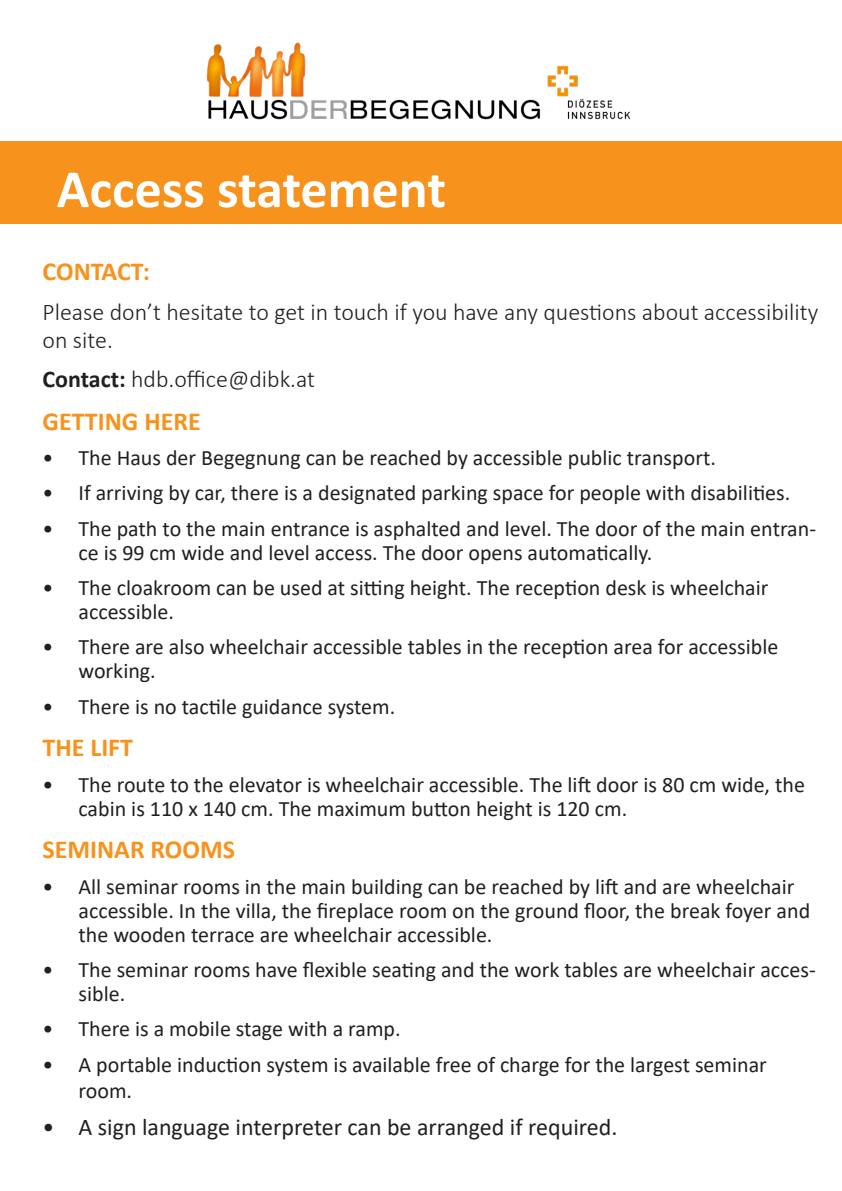
<style>
.page{position:relative;width:842px;height:1191px;background:#fff}
.page>*{position:absolute;margin:0;border:0;box-sizing:border-box;transform-origin:0 0}
.cover_headline{font:700 54px "Calibri";color:#fff}
.headline{font:700 26px "Calibri";color:#f7931d}
.headline-2{font:300 24px/28px "Calibri";color:#231f20}
.t1{font:24px "Calibri";color:#231f20}
.t2{font:22px/24px "Calibri";color:#231f20}
.s1{font-weight:700}
</style>
<div class="page">
<div style="left:0;top:142px;width:842px;height:82px;background:#f7931d"></div>
<img style="left:206px;top:42px;width:425px;height:78px">
<p class="cover_headline" style="left:57px;top:151px;width:391px">Access statement</p>
<p class="headline" style="left:43px;top:253px;width:109px">CONTACT:</p>
<p class="headline-2" style="left:43px;top:297px;width:777px">Please don’t hesitate to get in touch if you have any questions about accessibility on site.</p>
<p class="headline-2" style="left:43px;top:365px;width:274px"><span class="s1">Contact:</span> hdb.office@dibk.at</p>
<p class="headline" style="left:43px;top:402px;width:160px">GETTING HERE</p>
<p class="t2" style="left:43px;top:445px;width:675px">• The Haus der Begegnung can be reached by accessible public transport.</p>
<p class="t2" style="left:43px;top:480px;width:749px">• If arriving by car, there is a designated parking space for people with disabilities.</p>
<p class="t2" style="left:79px;top:516px;width:739px;text-indent:-36px">• The path to the main entrance is asphalted and level. The door of the main entran&shy;ce is 99 cm wide and level access. The door opens automatically.</p>
<p class="t2" style="left:79px;top:575px;width:691px;text-indent:-36px">• The cloakroom can be used at sitting height. The reception desk is wheelchair accessible.</p>
<p class="t2" style="left:79px;top:634px;width:701px;text-indent:-36px">• There are also wheelchair accessible tables in the reception area for accessible working.</p>
<p class="t2" style="left:43px;top:694px;width:354px">• There is no tactile guidance system.</p>
<p class="headline" style="left:43px;top:729px;width:92px">THE LIFT</p>
<p class="t2" style="left:79px;top:772px;width:728px;text-indent:-36px">• The route to the elevator is wheelchair accessible. The lift door is 80 cm wide, the cabin is 110 x 140 cm. The maximum button height is 120 cm.</p>
<p class="headline" style="left:43px;top:831px;width:194px">SEMINAR ROOMS</p>
<p class="t2" style="left:79px;top:873px;width:733px;text-indent:-36px">• All seminar rooms in the main building can be reached by lift and are wheelchair accessible. In the villa, the fireplace room on the ground floor, the break foyer and the wooden terrace are wheelchair accessible.</p>
<p class="t2" style="left:79px;top:957px;width:739px;text-indent:-36px">• The seminar rooms have flexible seating and the work tables are wheelchair acces&shy;sible.</p>
<p class="t2" style="left:43px;top:1016px;width:360px">• There is a mobile stage with a ramp.</p>
<p class="t2" style="left:79px;top:1050px;width:690px;line-height:26px;text-indent:-36px">• A portable induction system is available free of charge for the largest seminar room.</p>
<p class="t1" style="left:43px;top:1110px;width:576px">• A sign language interpreter can be arranged if required.</p>
</div>
